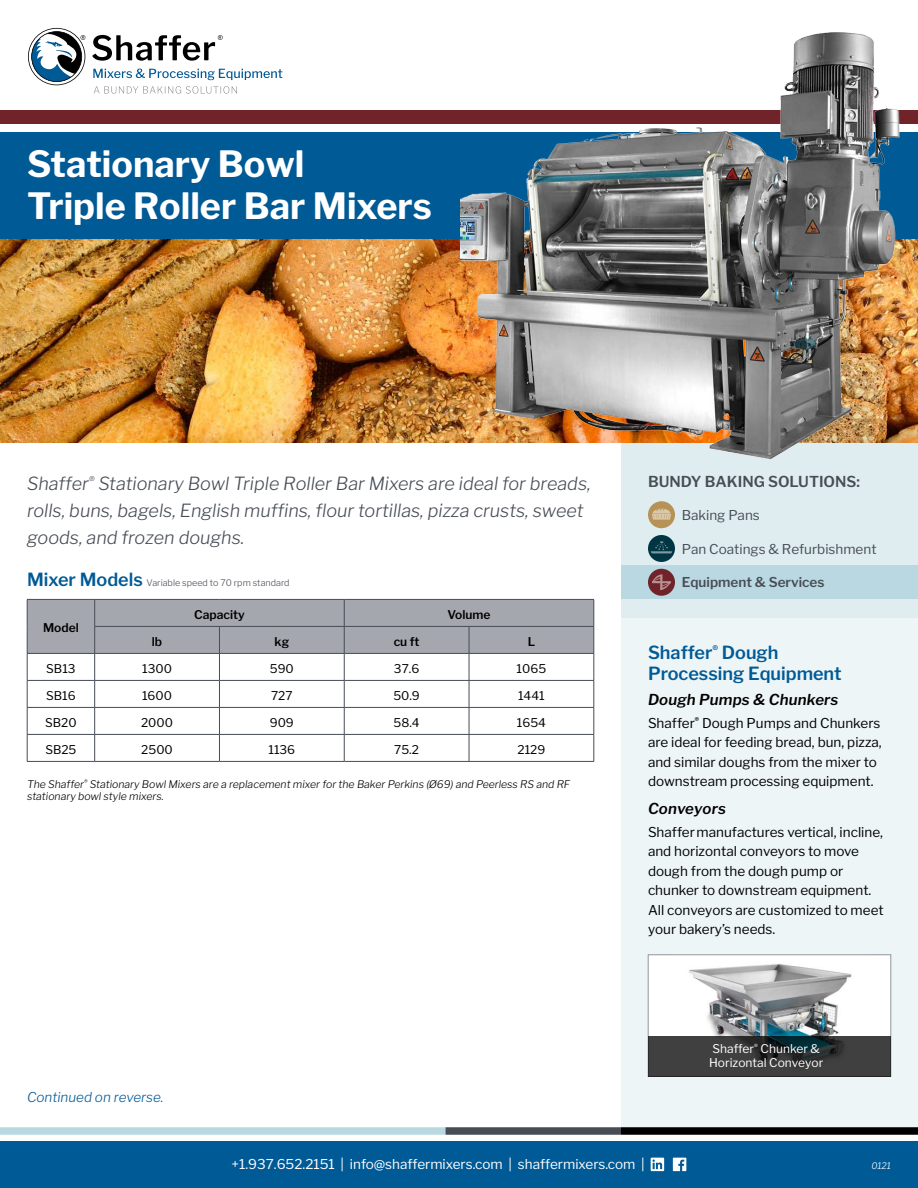
<style>
.page{position:relative;width:918px;height:1188px;background:#fff}
.page>*{position:absolute;margin:0;border:0;box-sizing:border-box;transform-origin:0 0}
.Product_Name{font:700 36px "Libre Franklin";color:#fff}
.Quick_Description{font:italic 300 18px/27px "Libre Franklin";color:#474c55}
.t1{font:600 18px/21.6px "Libre Franklin";color:#005a96}
.t2{font:italic 600 15px "Libre Franklin";letter-spacing:.01em;color:#000}
.t3{font:600 15px "Libre Franklin";color:#474c55}
.Body_Copy{font:13.5px/19.5px "Libre Franklin";color:#000}
.Footer_Copy{font:13.5px "Libre Franklin";color:#fff}
.t4{font:13.5px "Libre Franklin";color:#474c55}
.t5{font:italic 300 13.5px "Libre Franklin";color:#005a96}
.t6{font:600 13.5px "Libre Franklin";color:#474c55}
.Table_Body__Centered{font:12px "Libre Franklin";color:#000}
.Photo_Caption_Small{font:12px/14.4px "Libre Franklin";color:#fff}
.Table_Header{font:600 12px "Libre Franklin";color:#000}
.t7{font:italic 300 10.5px/12.6px "Libre Franklin";color:#000}
.t8{font:300 9px "Libre Franklin";color:#474c55}
.Date_Code{font:italic 300 9px "Libre Franklin";color:#fff}
.s1{font-weight:600;font-size:18px;color:#005a96}
</style>
<div class="page">
<div style="left:621px;top:442px;width:297px;height:685px;background:#eef5f6"></div>
<div style="left:0;top:1141px;width:918px;height:47px;background:#005a96"></div>
<div style="left:0;top:1127px;width:446px;height:8px;background:#bad8e1"></div>
<div style="left:446px;top:1127px;width:175px;height:8px;background:#474c55"></div>
<div style="left:621px;top:1127px;width:297px;height:8px;background:#000"></div>
<div style="left:0;top:111px;width:918px;height:13px;background:#702328"></div>
<svg style="left:92px;top:35px;width:131px;height:26px"></svg>
<svg style="left:93px;top:69px;width:189px;height:11px"></svg>
<svg style="left:94px;top:86px;width:143px;height:8px"></svg>
<svg style="left:28px;top:28px;width:57px;height:57px"></svg>
<div style="left:621px;top:442px;width:297px;height:176px;background:#e0edf0"></div>
<div style="left:621px;top:565px;width:297px;height:34px;background:#bad8e1"></div>
<div style="left:648px;top:501px;width:27px;height:27px;background:#b79257;border-radius:50%"></div>
<svg style="left:652px;top:509px;width:19px;height:11px"></svg>
<svg style="left:648px;top:535px;width:27px;height:27px"></svg>
<svg style="left:651px;top:541px;width:21px;height:12px"></svg>
<div style="left:648px;top:569px;width:27px;height:27px;background:#702328;border-radius:50%"></div>
<svg style="left:652px;top:574px;width:19px;height:16px"></svg>
<svg style="left:651px;top:1158px;width:13px;height:13px"></svg>
<svg style="left:673px;top:1158px;width:13px;height:13px"></svg>
<hr style="left:95px;top:761px;width:124px;height:1px;background:#474c55">
<hr style="left:219px;top:761px;width:125px;height:1px;background:#474c55">
<hr style="left:344px;top:761px;width:125px;height:1px;background:#474c55">
<hr style="left:469px;top:761px;width:125px;height:1px;background:#474c55">
<svg style="left:27px;top:599px;width:568px;height:162px"></svg>
<hr style="left:27px;top:761px;width:68px;height:1px;background:#474c55">
<hr style="left:95px;top:653px;width:124px;height:1px;background:#474c55">
<hr style="left:219px;top:653px;width:125px;height:1px;background:#474c55">
<hr style="left:344px;top:653px;width:125px;height:1px;background:#474c55">
<hr style="left:469px;top:653px;width:125px;height:1px;background:#474c55">
<div style="left:648px;top:955px;width:243px;height:121px;background:#fff"></div>
<img style="left:689px;top:963px;width:163px;height:73px">
<div style="left:648px;top:955px;width:243px;height:122px;border:1px solid #92959d"></div>
<svg style="left:648px;top:1036px;width:243px;height:41px;fill:#404040"></svg>
<div style="left:0;top:132px;width:918px;height:108px;background:#005a96"></div>
<img style="left:0;top:240px;width:460px;height:202px">
<img style="left:460px;top:32px;width:458px;height:427px">
<p class="Product_Name" style="left:27px;top:143px;width:279px">Stationary Bowl</p>
<p class="Product_Name" style="left:27px;top:185px;width:406px">Triple Roller Bar Mixers</p>
<p class="Quick_Description" style="left:27px;top:470px;width:565px">Shaffer<sup>®</sup> Stationary Bowl Triple Roller Bar Mixers are ideal for breads, rolls, buns, bagels, English muffins, flour tortillas, pizza crusts, sweet goods, and frozen doughs.</p>
<h2 class="t8" style="left:27px;top:577px;width:264px"><span class="s1">Mixer Models</span> Variable speed to 70 rpm standard</h2>
<p class="Table_Header" style="left:43px;top:621px;width:37px">Model</p>
<p class="Table_Header" style="left:194px;top:607px;width:52px">Capacity</p>
<p class="Table_Header" style="left:447px;top:607px;width:45px">Volume</p>
<p class="Table_Header" style="left:152px;top:634px;width:12px">lb</p>
<p class="Table_Header" style="left:275px;top:634px;width:16px">kg</p>
<p class="Table_Header" style="left:394px;top:634px;width:27px">cu ft</p>
<p class="Table_Header" style="left:528px;top:634px;width:9px">L</p>
<p class="Table_Body__Centered" style="left:46px;top:661px;width:31px">SB13</p>
<p class="Table_Body__Centered" style="left:142px;top:661px;width:31px">1300</p>
<p class="Table_Body__Centered" style="left:270px;top:661px;width:25px">590</p>
<p class="Table_Body__Centered" style="left:394px;top:661px;width:27px">37.6</p>
<p class="Table_Body__Centered" style="left:517px;top:661px;width:31px">1065</p>
<p class="Table_Body__Centered" style="left:46px;top:688px;width:31px">SB16</p>
<p class="Table_Body__Centered" style="left:142px;top:688px;width:32px">1600</p>
<p class="Table_Body__Centered" style="left:271px;top:688px;width:23px">727</p>
<p class="Table_Body__Centered" style="left:393px;top:688px;width:28px">50.9</p>
<p class="Table_Body__Centered" style="left:518px;top:688px;width:28px">1441</p>
<p class="Table_Body__Centered" style="left:45px;top:715px;width:33px">SB20</p>
<p class="Table_Body__Centered" style="left:141px;top:715px;width:33px">2000</p>
<p class="Table_Body__Centered" style="left:270px;top:715px;width:26px">909</p>
<p class="Table_Body__Centered" style="left:394px;top:715px;width:28px">58.4</p>
<p class="Table_Body__Centered" style="left:517px;top:715px;width:31px">1654</p>
<p class="Table_Body__Centered" style="left:45px;top:742px;width:33px">SB25</p>
<p class="Table_Body__Centered" style="left:141px;top:742px;width:33px">2500</p>
<p class="Table_Body__Centered" style="left:268px;top:742px;width:28px">1136</p>
<p class="Table_Body__Centered" style="left:394px;top:742px;width:26px">75.2</p>
<p class="Table_Body__Centered" style="left:517px;top:742px;width:29px">2129</p>
<h2 class="t7" style="left:27px;top:778px;width:545px">The Shaffer<sup>®</sup> Stationary Bowl Mixers are a replacement mixer for the Baker Perkins (Ø69) and Peerless RS and RF stationary bowl style mixers.</h2>
<h2 class="t5" style="left:27px;top:1089px;width:138px">Continued on reverse.</h2>
<p class="t3" style="left:648px;top:473px;width:214px">BUNDY BAKING SOLUTIONS:</p>
<p class="t4" style="left:682px;top:507px;width:80px">Baking Pans</p>
<p class="t4" style="left:682px;top:540px;width:196px">Pan Coatings &amp; Refurbishment</p>
<p class="t6" style="left:682px;top:574px;width:144px">Equipment &amp; Services</p>
<h2 class="t1" style="left:648px;top:641px;width:195px">Shaffer<sup>®</sup> Dough<br>Processing Equipment</h2>
<h3 class="t2" style="left:648px;top:691px;width:192px">Dough Pumps &amp; Chunkers</h3>
<p class="Body_Copy" style="left:648px;top:713px;width:235px">Shaffer<sup>®</sup> Dough Pumps and Chunkers are ideal for feeding bread, bun, pizza, and similar doughs from the mixer to downstream processing equipment.</p>
<h3 class="t2" style="left:648px;top:800px;width:79px">Conveyors</h3>
<p class="Body_Copy" style="left:648px;top:822px;width:237px">Shaffermanufactures vertical, incline, and horizontal conveyors to move dough from the dough pump or chunker to downstream equipment.<br>All conveyors are customized to meet your bakery’s needs.</p>
<p class="Photo_Caption_Small" style="left:709px;top:1041px;width:116px">Shaffer<sup>®</sup> Chunker &amp;<br>Horizontal Conveyor</p>
<p class="Footer_Copy" style="left:232px;top:1156px;width:415px">+1.937.652.2151 | info@shaffermixers.com | shaffermixers.com |</p>
<p class="Date_Code" style="left:871px;top:1161px;width:21px">0121</p>
</div>
